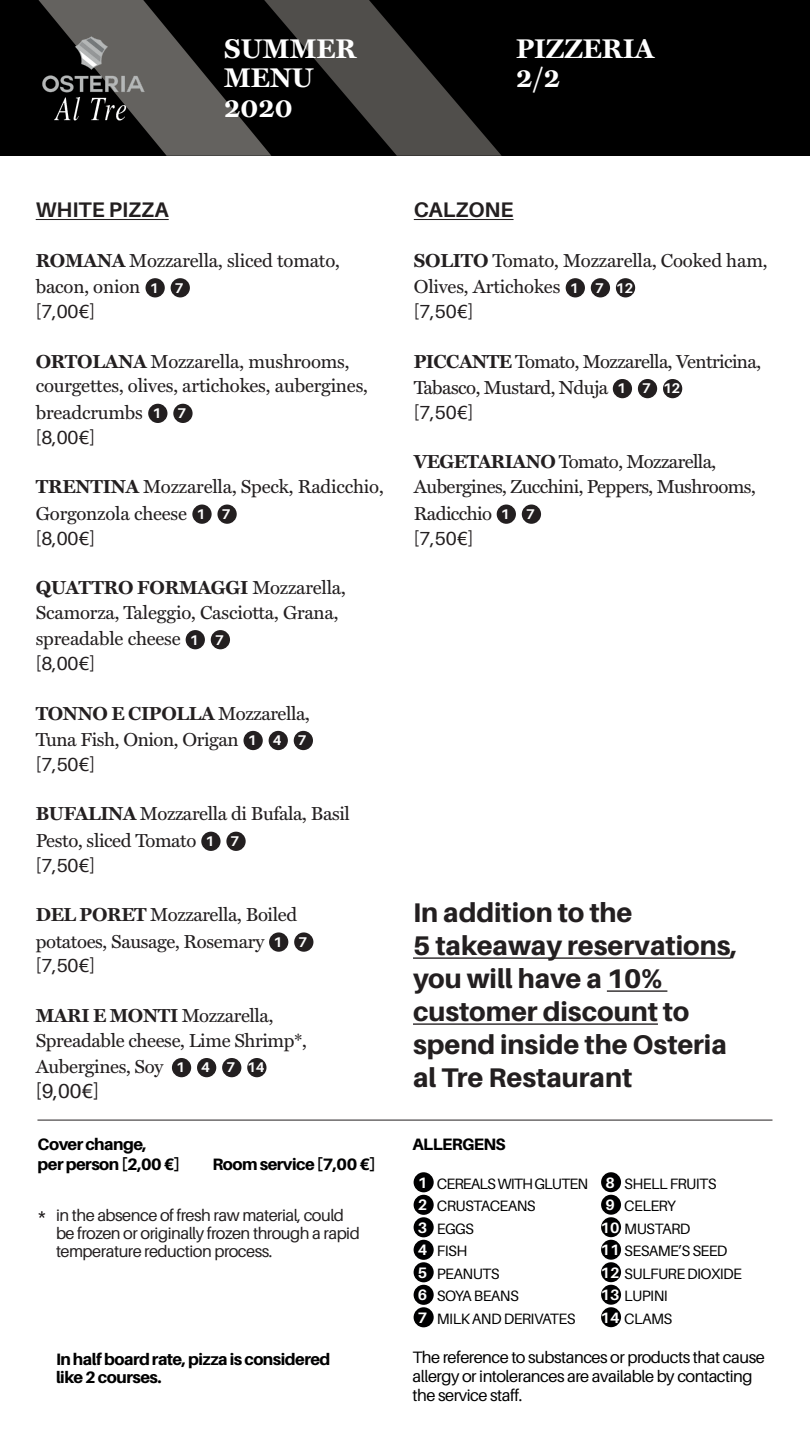
<style>
.page{position:relative;width:810px;height:1440px;background:#fff}
.page>*{position:absolute;margin:0;border:0;box-sizing:border-box;transform-origin:0 0}
.t1{font:700 27.22px/29.5px "Miller Text";color:#fff}
.t2{font:800 27px/33px "Aileron";color:#231f20}
.t3{font:700 21.08px "Aileron";color:#231f20}
.t4{font:20.25px "Aileron";color:#231f20}
.t5{font:18.9px/26.5px "Miller Text";letter-spacing:-.02em;color:#231f20}
.t6{font:18.9px "Aileron";color:#231f20}
.t7{font:16.5px/18.8px "Aileron";letter-spacing:-.03em;color:#000001}
.t8{font:16.5px/18px "Aileron";letter-spacing:-.03em;color:#231f20}
.t9{font:800 16.5px/18px "Aileron";letter-spacing:-.03em;color:#000001}
.t10{font:16.12px "Aileron";color:#231f20}
.t11{font:15px/22.5px "Aileron";letter-spacing:-.04em;color:#000001}
.s1{font-weight:700}
.s2{font-family:"Aileron";font-weight:700;font-size:14.1px;color:#fff}
.s3{font-weight:700;font-size:15.15px;color:#fff}
.s4{font-weight:700;font-size:15.08px;color:#fff}
</style>
<div class="page">
<div style="left:0;top:0;width:810px;height:156px;background:#000"></div>
<svg style="left:38px;top:0;width:464px;height:156px"></svg>
<img style="left:39px;top:35px;width:110px;height:90px">
<hr style="left:413px;top:957px;width:318px;height:2px;background:#231f20">
<hr style="left:607px;top:990px;width:60px;height:2px;background:#231f20">
<hr style="left:413px;top:1023px;width:245px;height:2px;background:#231f20">
<hr style="left:414px;top:219px;width:100px;height:1px;background:#231f20">
<div style="left:566px;top:278px;width:19px;height:19px;background:#231f20;border-radius:50%"></div>
<div style="left:591px;top:278px;width:19px;height:19px;background:#231f20;border-radius:50%"></div>
<div style="left:616px;top:278px;width:19px;height:19px;background:#231f20;border-radius:50%"></div>
<div style="left:613px;top:379px;width:19px;height:19px;background:#231f20;border-radius:50%"></div>
<div style="left:638px;top:379px;width:19px;height:19px;background:#231f20;border-radius:50%"></div>
<div style="left:663px;top:379px;width:19px;height:19px;background:#231f20;border-radius:50%"></div>
<div style="left:497px;top:505px;width:19px;height:19px;background:#231f20;border-radius:50%"></div>
<div style="left:522px;top:505px;width:19px;height:19px;background:#231f20;border-radius:50%"></div>
<hr style="left:36px;top:219px;width:133px;height:1px;background:#231f20">
<div style="left:146px;top:278px;width:19px;height:19px;background:#231f20;border-radius:50%"></div>
<div style="left:171px;top:278px;width:19px;height:19px;background:#231f20;border-radius:50%"></div>
<div style="left:148px;top:404px;width:19px;height:19px;background:#231f20;border-radius:50%"></div>
<div style="left:173px;top:404px;width:20px;height:19px;background:#231f20;border-radius:50%"></div>
<div style="left:192px;top:505px;width:20px;height:19px;background:#231f20;border-radius:50%"></div>
<div style="left:217px;top:505px;width:20px;height:19px;background:#231f20;border-radius:50%"></div>
<div style="left:186px;top:630px;width:19px;height:19px;background:#231f20;border-radius:50%"></div>
<div style="left:211px;top:630px;width:19px;height:19px;background:#231f20;border-radius:50%"></div>
<div style="left:244px;top:731px;width:19px;height:19px;background:#231f20;border-radius:50%"></div>
<div style="left:269px;top:731px;width:19px;height:19px;background:#231f20;border-radius:50%"></div>
<div style="left:294px;top:731px;width:19px;height:19px;background:#231f20;border-radius:50%"></div>
<div style="left:201px;top:832px;width:20px;height:19px;background:#231f20;border-radius:50%"></div>
<div style="left:226px;top:832px;width:20px;height:19px;background:#231f20;border-radius:50%"></div>
<div style="left:269px;top:932px;width:19px;height:20px;background:#231f20;border-radius:50%"></div>
<div style="left:294px;top:932px;width:19px;height:20px;background:#231f20;border-radius:50%"></div>
<div style="left:172px;top:1058px;width:19px;height:19px;background:#231f20;border-radius:50%"></div>
<div style="left:197px;top:1058px;width:19px;height:19px;background:#231f20;border-radius:50%"></div>
<div style="left:222px;top:1058px;width:19px;height:19px;background:#231f20;border-radius:50%"></div>
<div style="left:247px;top:1058px;width:20px;height:19px;background:#231f20;border-radius:50%"></div>
<div style="left:414px;top:1172px;width:20px;height:20px;background:#000001;border-radius:50%"></div>
<div style="left:414px;top:1195px;width:20px;height:20px;background:#000001;border-radius:50%"></div>
<div style="left:414px;top:1217px;width:20px;height:20px;background:#000001;border-radius:50%"></div>
<div style="left:414px;top:1240px;width:20px;height:20px;background:#000001;border-radius:50%"></div>
<div style="left:414px;top:1262px;width:20px;height:20px;background:#000001;border-radius:50%"></div>
<div style="left:414px;top:1285px;width:20px;height:20px;background:#000001;border-radius:50%"></div>
<div style="left:414px;top:1307px;width:20px;height:20px;background:#000001;border-radius:50%"></div>
<div style="left:601px;top:1172px;width:20px;height:20px;background:#000001;border-radius:50%"></div>
<div style="left:601px;top:1195px;width:20px;height:20px;background:#000001;border-radius:50%"></div>
<div style="left:601px;top:1217px;width:20px;height:20px;background:#000001;border-radius:50%"></div>
<div style="left:601px;top:1240px;width:20px;height:20px;background:#000001;border-radius:50%"></div>
<div style="left:601px;top:1262px;width:20px;height:20px;background:#000001;border-radius:50%"></div>
<div style="left:601px;top:1285px;width:20px;height:20px;background:#000001;border-radius:50%"></div>
<div style="left:601px;top:1307px;width:20px;height:20px;background:#000001;border-radius:50%"></div>
<hr style="left:37px;top:1120px;width:736px;height:1px;background:#231f20">
<h1 class="t1" style="left:224px;top:33px;width:134px">SUMMER<br>MENU<br>2020</h1>
<h1 class="t1" style="left:516px;top:33px;width:140px">PIZZERIA<br>2/2</h1>
<p class="t3" style="left:36px;top:198px;width:134px">WHITE PIZZA</p>
<p class="t5" style="left:36px;top:247px;width:306px"><span class="s1">ROMANA</span> Mozzarella, sliced tomato, bacon, onion <span class="s2">1 7</span></p>
<p class="t6" style="left:36px;top:301px;width:61px">[7,00€]</p>
<p class="t5" style="left:36px;top:349px;width:334px;line-height:24.8px"><span class="s1">ORTOLANA</span> Mozzarella, mushrooms, courgettes, olives, artichokes, aubergines,</p>
<p class="t5" style="left:36px;top:399px;width:152px">breadcrumbs <span class="s2">1 7</span></p>
<p class="t6" style="left:36px;top:427px;width:61px">[8,00€]</p>
<p class="t5" style="left:36px;top:473px;width:350px"><span class="s1">TRENTINA</span> Mozzarella, Speck, Radicchio,<br>Gorgonzola cheese <span class="s2">1 7</span></p>
<p class="t6" style="left:36px;top:528px;width:61px">[8,00€]</p>
<p class="t5" style="left:36px;top:575px;width:312px;line-height:24.8px"><span class="s1">QUATTRO FORMAGGI</span> Mozzarella,<br>Scamorza, Taleggio, Casciotta, Grana,</p>
<p class="t5" style="left:36px;top:625px;width:190px">spreadable cheese <span class="s2">1 7</span></p>
<p class="t6" style="left:36px;top:653px;width:61px">[8,00€]</p>
<p class="t5" style="left:36px;top:700px;width:276px"><span class="s1">TONNO E CIPOLLA</span> Mozzarella,<br>Tuna Fish, Onion, Origan <span class="s2">1 4 7</span></p>
<p class="t6" style="left:36px;top:754px;width:61px">[7,50€]</p>
<p class="t5" style="left:36px;top:801px;width:316px"><span class="s1">BUFALINA</span> Mozzarella di Bufala, Basil<br>Pesto, sliced Tomato <span class="s2">1 7</span></p>
<p class="t6" style="left:36px;top:855px;width:61px">[7,50€]</p>
<p class="t5" style="left:36px;top:901px;width:273px"><span class="s1">DEL PORET</span> Mozzarella, Boiled potatoes, Sausage, Rosemary <span class="s2">1 7</span></p>
<p class="t6" style="left:36px;top:956px;width:61px">[7,50€]</p>
<p class="t5" style="left:36px;top:1003px;width:273px;line-height:24.8px"><span class="s1">MARI E MONTI</span> Mozzarella,<br>Spreadable cheese, Lime Shrimp*,</p>
<p class="t5" style="left:36px;top:1053px;width:230px">Aubergines, Soy <span class="s2">1 4 7 14</span></p>
<p class="t4" style="left:36px;top:1080px;width:65px">[9,00€]</p>
<p class="t9" style="left:38px;top:1134px;width:144px;line-height:20.2px">Cover change,<br>per person [2,00 €]</p>
<p class="t9" style="left:212px;top:1155px;width:165px">Room service [7,00 €]</p>
<p class="t10" style="left:38px;top:1205px;width:11px">*</p>
<p class="t8" style="left:56px;top:1207px;width:305px">in the absence of fresh raw material, could be frozen or originally frozen through a rapid temperature reduction process.</p>
<p class="t9" style="left:56px;top:1350px;width:276px">In half board rate, pizza is considered like 2 courses.</p>
<p class="t3" style="left:414px;top:198px;width:101px">CALZONE</p>
<p class="t5" style="left:414px;top:247px;width:355px"><span class="s1">SOLITO</span> Tomato, Mozzarella, Cooked ham,<br>Olives, Artichokes <span class="s2">1 7 12</span></p>
<p class="t6" style="left:414px;top:301px;width:61px">[7,50€]</p>
<p class="t5" style="left:414px;top:348px;width:349px"><span class="s1">PICCANTE</span> Tomato, Mozzarella, Ventricina,<br>Tabasco, Mustard, Nduja <span class="s2">1 7 12</span></p>
<p class="t6" style="left:414px;top:402px;width:61px">[7,50€]</p>
<p class="t5" style="left:414px;top:450px;width:343px;line-height:24.8px"><span class="s1">VEGETARIANO</span> Tomato, Mozzarella,<br>Aubergines, Zucchini, Peppers, Mushrooms,</p>
<p class="t5" style="left:414px;top:500px;width:123px">Radicchio <span class="s2">1 7</span></p>
<p class="t6" style="left:414px;top:528px;width:61px">[7,50€]</p>
<h2 class="t2" style="left:413px;top:897px;width:326px">In addition to the<br>5 takeaway reservations, you will have a 10% customer discount to spend inside the Osteria al Tre Restaurant</h2>
<p class="t9" style="left:412px;top:1135px;width:95px">ALLERGENS</p>
<p class="t11" style="left:418px;top:1173px;width:172px"><span class="s3">1</span> CEREALS WITH GLUTEN<br><span class="s3">2</span> CRUSTACEANS<br><span class="s3">3</span> EGGS<br><span class="s3">4</span> FISH<br><span class="s3">5</span> PEANUTS<br><span class="s3">6</span> SOYA BEANS<br><span class="s3">7</span> MILK AND DERIVATES</p>
<p class="t11" style="left:605px;top:1172px;width:113px"><span class="s4">8</span> SHELL FRUITS</p>
<p class="t11" style="left:605px;top:1195px;width:72px"><span class="s4">9</span> CELERY</p>
<p class="t11" style="left:601px;top:1217px;width:91px"><span class="s4">10</span> MUSTARD</p>
<p class="t11" style="left:601px;top:1240px;width:128px"><span class="s4">11</span> SESAME’S SEED</p>
<p class="t11" style="left:601px;top:1262px;width:143px"><span class="s4">12</span> SULFURE DIOXIDE</p>
<p class="t11" style="left:601px;top:1285px;width:69px"><span class="s4">13</span> LUPINI</p>
<p class="t11" style="left:601px;top:1307px;width:73px"><span class="s4">14</span> CLAMS</p>
<p class="t7" style="left:413px;top:1348px;width:354px">The reference to substances or products that cause allergy or intolerances are available by contacting the service staff.</p>
</div>
